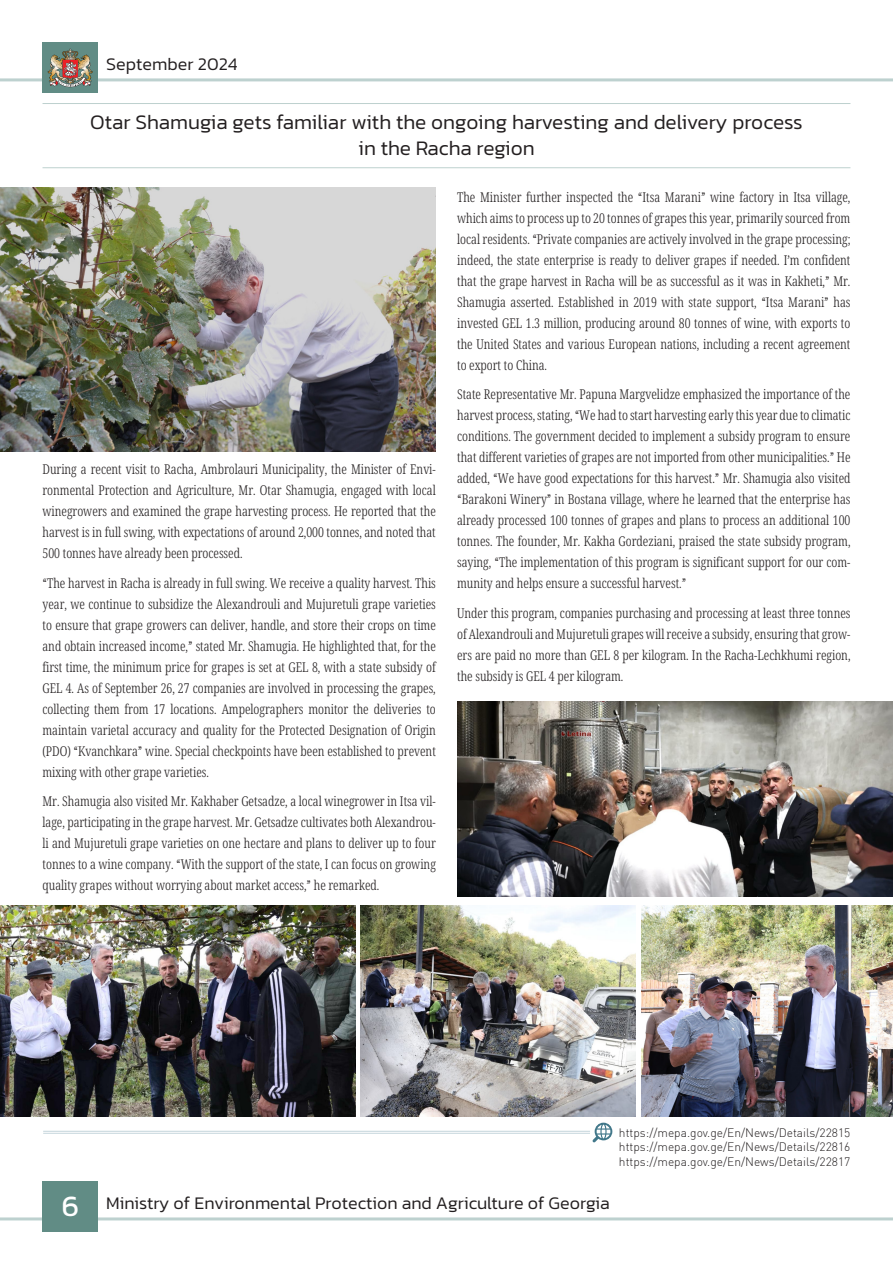
<style>
.page{position:relative;width:893px;height:1263px;background:#fff}
.page>*{position:absolute;margin:0;border:0;box-sizing:border-box;transform-origin:0 0}
.t1{font:30px "Kanit";color:#fff}
.t2{font:300 21px/25.2px "Kanit";color:#231f20;text-align:center}
.t3{font:300 18px "Kanit";color:#231f20}
.main{font:300 extra-condensed 13.5px/21px "Noto Serif Georgian";color:#231f20;text-align:justify}
.t4{font:300 12px/14.4px "DIN";color:#231f20;text-align:justify}
</style>
<div class="page">
<hr style="left:0;top:1217px;width:893px;height:3px;background:#bdd1cf">
<hr style="left:0;top:78px;width:893px;height:3px;background:#bdd1cf">
<div style="left:43px;top:1181px;width:55px;height:51px;background:#618c85"></div>
<div style="left:43px;top:43px;width:55px;height:50px;background:#618c85"></div>
<img style="left:48px;top:49px;width:45px;height:38px">
<svg style="left:592px;top:1123px;width:20px;height:19px"></svg>
<hr style="left:43px;top:1131px;width:547px;height:1px;background:#d0dde2">
<hr style="left:43px;top:1133px;width:547px;height:1px;background:#d0dde2">
<hr style="left:43px;top:103px;width:807px;height:1px;background:#bdd1cf">
<hr style="left:43px;top:167px;width:807px;height:1px;background:#bdd1cf">
<img style="left:0;top:187px;width:436px;height:264px">
<img style="left:0;top:906px;width:355px;height:210px">
<img style="left:457px;top:702px;width:436px;height:194px">
<img style="left:361px;top:906px;width:274px;height:210px">
<img style="left:641px;top:906px;width:252px;height:210px">
<h3 class="t3" style="left:106px;top:52px;width:133px">September 2024</h3>
<p class="t2" style="left:90px;top:109px;width:714px">Otar Shamugia gets familiar with the ongoing harvesting and delivery process in the Racha region</p>
<p class="main" style="left:43px;top:458px;width:395px">During a recent visit to Racha, Ambrolauri Municipality, the Minister of Envi&shy;ronmental Protection and Agriculture, Mr. Otar Shamugia, engaged with local winegrowers and examined the grape harvesting process. He reported that the harvest is in full swing, with expectations of around 2,000 tonnes, and noted that 500 tonnes have already been processed.</p>
<p class="main" style="left:43px;top:572px;width:395px">“The harvest in Racha is already in full swing. We receive a quality harvest. This year, we continue to subsidize the Alexandrouli and Mujuretuli grape varieties to ensure that grape growers can deliver, handle, and store their crops on time and obtain increased income,” stated Mr. Shamugia. He highlighted that, for the first time, the minimum price for grapes is set at GEL 8, with a state subsidy of GEL 4. As of September 26, 27 companies are involved in processing the grapes, collecting them from 17 locations. Ampelographers monitor the deliveries to maintain varietal accuracy and quality for the Protected Designation of Origin (PDO) “Kvanchkara” wine. Special checkpoints have been established to prevent mixing with other grape varieties.</p>
<p class="main" style="left:43px;top:790px;width:395px">Mr. Shamugia also visited Mr. Kakhaber Getsadze, a local winegrower in Itsa vil&shy;lage, participating in the grape harvest. Mr. Getsadze cultivates both Alexandrou&shy;li and Mujuretuli grape varieties on one hectare and plans to deliver up to four tonnes to a wine company. “With the support of the state, I can focus on growing quality grapes without worrying about market access,” he remarked.</p>
<p class="main" style="left:457px;top:186px;width:395px">The Minister further inspected the “Itsa Marani” wine factory in Itsa village, which aims to process up to 20 tonnes of grapes this year, primarily sourced from local residents. “Private companies are actively involved in the grape processing; indeed, the state enterprise is ready to deliver grapes if needed. I’m confident that the grape harvest in Racha will be as successful as it was in Kakheti,” Mr.<br>Shamugia asserted. Established in 2019 with state support, “Itsa Marani” has invested GEL 1.3 million, producing around 80 tonnes of wine, with exports to the United States and various European nations, including a recent agreement to export to China.</p>
<p class="main" style="left:457px;top:383px;width:395px">State Representative Mr. Papuna Margvelidze emphasized the importance of the harvest process, stating, “We had to start harvesting early this year due to climatic conditions. The government decided to implement a subsidy program to ensure that different varieties of grapes are not imported from other municipalities.” He added, “We have good expectations for this harvest.” Mr. Shamugia also visited “Barakoni Winery” in Bostana village, where he learned that the enterprise has already processed 100 tonnes of grapes and plans to process an additional 100 tonnes. The founder, Mr. Kakha Gordeziani, praised the state subsidy program, saying, “The implementation of this program is significant support for our com&shy;munity and helps ensure a successful harvest.”</p>
<p class="main" style="left:457px;top:602px;width:395px">Under this program, companies purchasing and processing at least three tonnes of Alexandrouli and Mujuretuli grapes will receive a subsidy, ensuring that grow&shy;ers are paid no more than GEL 8 per kilogram. In the Racha-Lechkhumi region, the subsidy is GEL 4 per kilogram.</p>
<p class="t4" style="left:619px;top:1125px;width:233px">https://mepa.gov.ge/En/News/Details/22815 https://mepa.gov.ge/En/News/Details/22816 https://mepa.gov.ge/En/News/Details/22817</p>
<h1 class="t1" style="left:62px;top:1184px;width:19px">6</h1>
<h3 class="t3" style="left:106px;top:1190px;width:505px">Ministry of Environmental Protection and Agriculture of Georgia</h3>
</div>
